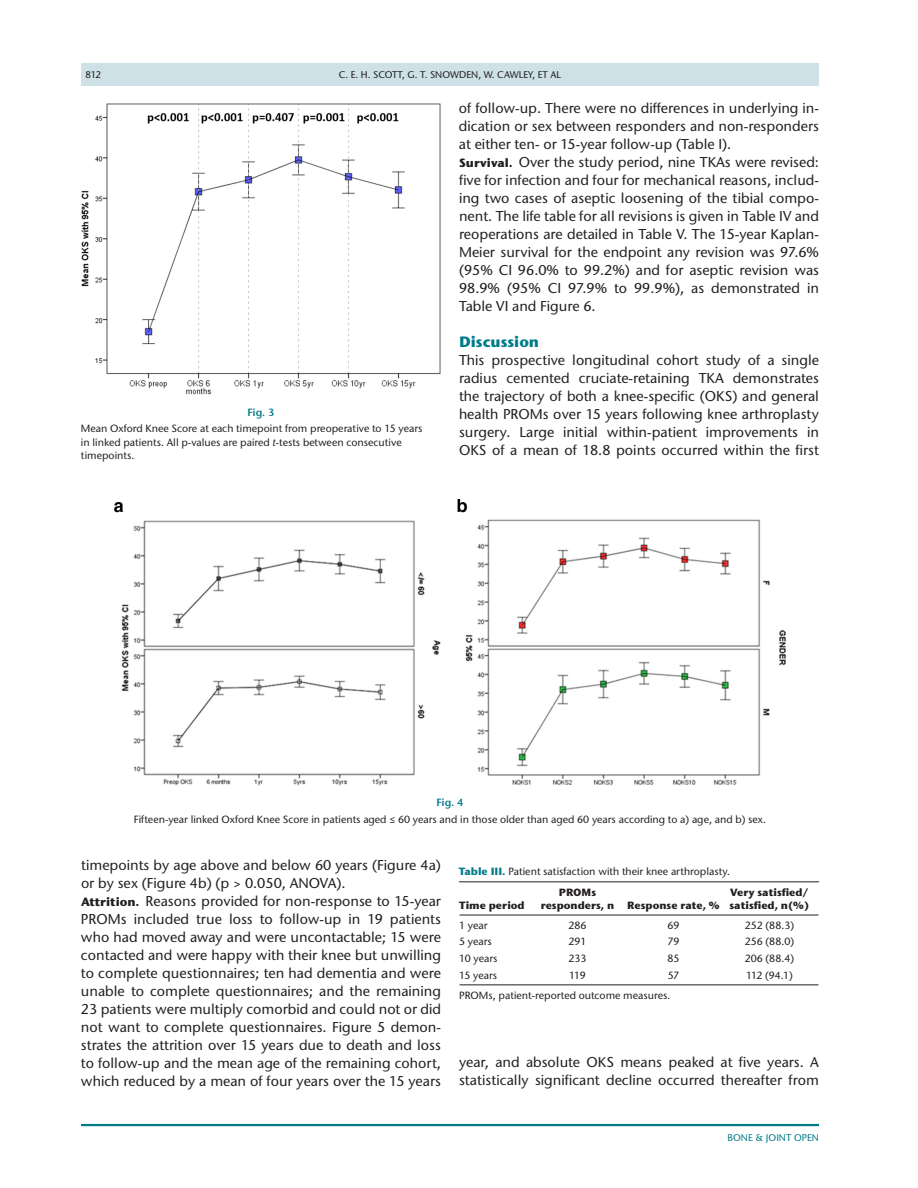
<style>
.page{position:relative;width:918px;height:1188px;background:#fff}
.page>*{position:absolute;margin:0;border:0;box-sizing:border-box;transform-origin:0 0}
.t1{font:700 15px "Stone Sans ITC Pro";color:#007c89}
.t2{font:500 14.25px/18px "Stone Sans ITC Pro";color:#231f20}
.t3{font:500 10.5px/13.5px "Stone Sans ITC Pro";color:#231f20}
.t4{font:700 10.5px/13.5px "Stone Sans ITC Pro";color:#231f20}
.t5{font:600 10.5px "Stone Sans ITC Pro";letter-spacing:-.005em;color:#007c89}
.t6{font:500 9.75px "Stone Sans ITC Pro";color:#231f20}
.t7{font:500 9.75px "Stone Sans ITC Pro";color:#007c89}
.s1{font-style:italic}
.s2{font-weight:700;font-size:12px}
.s3{font-weight:700;color:#007c89}
</style>
<div class="page">
<hr style="left:81px;top:1124px;width:738px;height:2px;background:#007c89">
<div style="left:81px;top:63px;width:738px;height:23px;background:#cee1e6"></div>
<img style="left:81px;top:104px;width:360px;height:291px">
<hr style="left:459px;top:881px;width:72px;height:1px;background:#231f20">
<hr style="left:531px;top:881px;width:96px;height:1px;background:#231f20">
<hr style="left:627px;top:881px;width:96px;height:1px;background:#231f20">
<hr style="left:723px;top:881px;width:96px;height:1px;background:#231f20">
<svg style="left:459px;top:882px;width:360px;height:104px"></svg>
<img style="left:114px;top:500px;width:672px;height:285px">
<p class="t6" style="left:85px;top:68px;width:17px">812</p>
<p class="t6" style="left:339px;top:68px;width:224px">C. E. H. SCOTT, G. T. SNOWDEN, W. CAWLEY, ET AL</p>
<p class="t5" style="left:247px;top:405px;width:29px">Fig. 3</p>
<p class="t3" style="left:81px;top:422px;width:343px">Mean Oxford Knee Score at each timepoint from preoperative to 15 years in linked patients. All p-values are paired <span class="s1">t</span>-tests between consecutive timepoints.</p>
<p class="t2" style="left:459px;top:99px;width:362px">of follow-up. There were no differences in underlying in&shy;dication or sex between responders and non-responders at either ten- or 15-year follow-up (Table I).<br><span class="s2">Survival.</span> Over the study period, nine TKAs were revised: five for infection and four for mechanical reasons, includ&shy;ing two cases of aseptic loosening of the tibial compo&shy;nent. The life table for all revisions is given in Table IV and reoperations are detailed in Table V. The 15-year Kaplan-Meier survival for the endpoint any revision was 97.6% (95% CI 96.0% to 99.2%) and for aseptic revision was 98.9% (95% CI 97.9% to 99.9%), as demonstrated in Table VI and Figure 6.</p>
<p class="t1" style="left:459px;top:332px;width:82px">Discussion</p>
<p class="t2" style="left:459px;top:351px;width:362px;text-align:justify">This prospective longitudinal cohort study of a single radius cemented cruciate-retaining TKA demonstrates the trajectory of both a knee-specific (OKS) and general health PROMs over 15 years following knee arthroplasty surgery. Large initial within-patient improvements in OKS of a mean of 18.8 points occurred within the first</p>
<p class="t5" style="left:436px;top:796px;width:29px">Fig. 4</p>
<p class="t3" style="left:134px;top:812px;width:634px">Fifteen-year linked Oxford Knee Score in patients aged ≤ 60 years and in those older than aged 60 years according to a) age, and b) sex.</p>
<p class="t2" style="left:81px;top:856px;width:362px">timepoints by age above and below 60 years (Figure 4a) or by sex (Figure 4b) (p &gt; 0.050, ANOVA).<br><span class="s2">Attrition.</span> Reasons provided for non-response to 15-year PROMs included true loss to follow-up in 19 patients who had moved away and were uncontactable; 15 were contacted and were happy with their knee but unwilling to complete questionnaires; ten had dementia and were unable to complete questionnaires; and the remaining 23 patients were multiply comorbid and could not or did not want to complete questionnaires. Figure 5 demon&shy;strates the attrition over 15 years due to death and loss to follow-up and the mean age of the remaining cohort, which reduced by a mean of four years over the 15 years</p>
<p class="t3" style="left:459px;top:865px;width:273px"><span class="s3">Table III.</span> Patient satisfaction with their knee arthroplasty.</p>
<p class="t4" style="left:459px;top:899px;width:67px">Time period</p>
<p class="t4" style="left:541px;top:885px;width:181px;text-indent:18px">PROMs<br>responders, n Response rate, %</p>
<p class="t4" style="left:730px;top:885px;width:81px">Very satisfied/ satisfied, n(%)</p>
<p class="t3" style="left:459px;top:918px;width:30px">1 year</p>
<p class="t3" style="left:568px;top:918px;width:20px">286</p>
<p class="t3" style="left:667px;top:918px;width:14px">69</p>
<p class="t3" style="left:745px;top:918px;width:51px">252 (88.3)</p>
<p class="t3" style="left:459px;top:935px;width:34px">5 years</p>
<p class="t3" style="left:569px;top:935px;width:19px">291</p>
<p class="t3" style="left:667px;top:935px;width:14px">79</p>
<p class="t3" style="left:745px;top:935px;width:51px">256 (88.0)</p>
<p class="t3" style="left:459px;top:952px;width:40px">10 years</p>
<p class="t3" style="left:568px;top:952px;width:20px">233</p>
<p class="t3" style="left:667px;top:952px;width:14px">85</p>
<p class="t3" style="left:745px;top:952px;width:51px">206 (88.4)</p>
<p class="t3" style="left:459px;top:968px;width:39px">15 years</p>
<p class="t3" style="left:569px;top:968px;width:18px">119</p>
<p class="t3" style="left:668px;top:968px;width:13px">57</p>
<p class="t3" style="left:746px;top:968px;width:48px">112 (94.1)</p>
<p class="t3" style="left:459px;top:988px;width:213px">PROMs, patient-reported outcome measures.</p>
<p class="t2" style="left:459px;top:1053px;width:362px">year, and absolute OKS means peaked at five years. A statistically significant decline occurred thereafter from</p>
<p class="t7" style="left:728px;top:1132px;width:93px">BONE &amp; JOINT OPEN</p>
</div>
